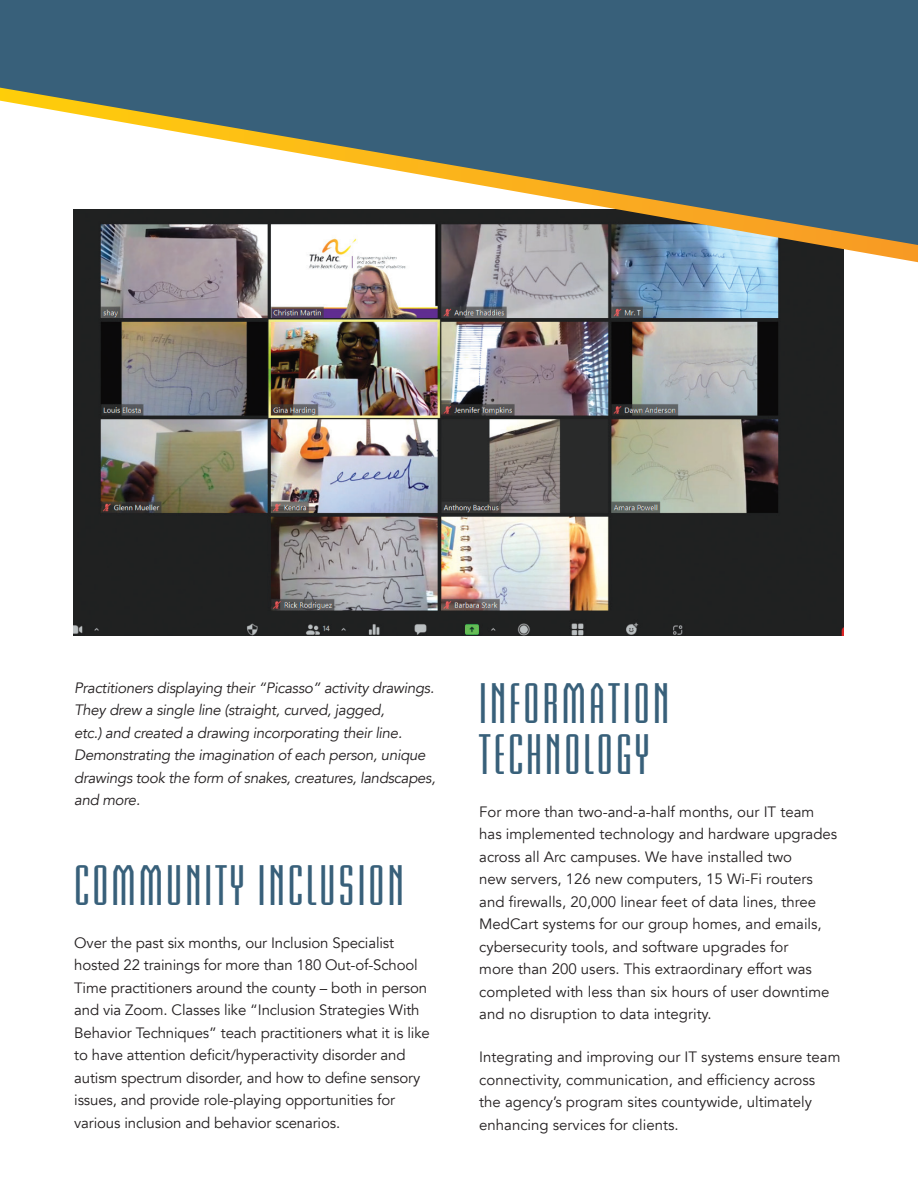
<style>
.page{position:relative;width:918px;height:1188px;background:#fff}
.page>*{position:absolute;margin:0;border:0;box-sizing:border-box;transform-origin:0 0}
.t1{font:600 condensed 48px/51px "Briem Akademi Std";letter-spacing:.065em;color:#38607a}
.t2{font:15px/22.5px "Avenir";color:#231f20}
.t3{font:italic 15px/22.5px "Avenir";letter-spacing:-.02em;color:#231f20}
</style>
<div class="page">
<img style="left:73px;top:262px;width:771px;height:374px">
<svg style="left:73px;top:245px;width:845px;height:17px"></svg>
<svg style="left:0;top:0;width:918px;height:245px;fill:#38607a"></svg>
<p class="t3" style="left:74px;top:677px;width:363px">Practitioners displaying their “Picasso” activity drawings.<br>They drew a single line (straight, curved, jagged,<br>etc.) and created a drawing incorporating their line.<br>Demonstrating the imagination of each person, unique drawings took the form of snakes, creatures, landscapes, and more.</p>
<p class="t1" style="left:74px;top:860px;width:331px">COMMUNITY INCLUSION</p>
<p class="t2" style="left:74px;top:932px;width:357px">Over the past six months, our Inclusion Specialist hosted 22 trainings for more than 180 Out-of-School Time practitioners around the county – both in person and via Zoom. Classes like “Inclusion Strategies With Behavior Techniques” teach practitioners what it is like to have attention deficit/hyperactivity disorder and autism spectrum disorder, and how to define sensory issues, and provide role-playing opportunities for various inclusion and behavior scenarios.</p>
<p class="t1" style="left:479px;top:678px;width:191px">INFORMATION<br>TECHNOLOGY</p>
<p class="t2" style="left:479px;top:801px;width:360px">For more than two-and-a-half months, our IT team has implemented technology and hardware upgrades across all Arc campuses. We have installed two<br>new servers, 126 new computers, 15 Wi-Fi routers and firewalls, 20,000 linear feet of data lines, three MedCart systems for our group homes, and emails, cybersecurity tools, and software upgrades for<br>more than 200 users. This extraordinary effort was completed with less than six hours of user downtime and no disruption to data integrity.</p>
<p class="t2" style="left:479px;top:1046px;width:363px">Integrating and improving our IT systems ensure team connectivity, communication, and efficiency across the agency’s program sites countywide, ultimately enhancing services for clients.</p>
</div>
